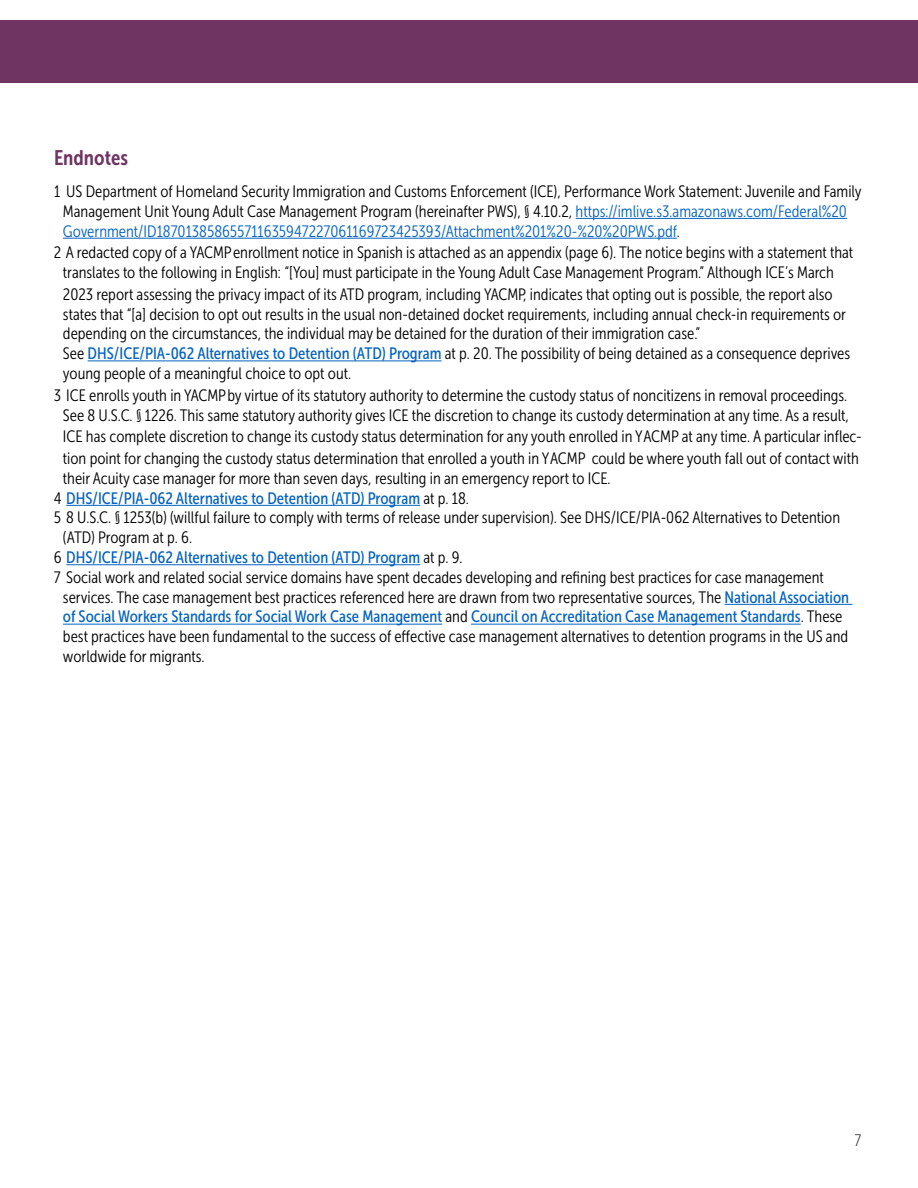
<style>
.page{position:relative;width:918px;height:1188px;background:#fff}
.page>*{position:absolute;margin:0;border:0;box-sizing:border-box;transform-origin:0 0}
.t1{font:21px "Museo Sans Cond 700";color:#6f3462}
.t2{font:16.5px/19.8px "Museo Sans Cond 300";color:#000}
.t3{font:16.5px "Museo Sans Cond 500";color:#0563c1}
.t4{font:16.5px "Museo Sans Cond 100";color:#000}
.s1{color:#0563c1}
.s2{font-family:"Museo Sans Cond 500";color:#0563c1}
.s3{font-family:"Museo Sans Cond 300";color:#000}
</style>
<div class="page">
<div style="left:0;top:20px;width:918px;height:62px;background:#6f3462"></div>
<hr style="left:576px;top:218px;width:271px;height:1px;background:#0563c1">
<hr style="left:63px;top:238px;width:614px;height:1px;background:#0563c1">
<hr style="left:88px;top:360px;width:354px;height:1px;background:#0563c1">
<hr style="left:66px;top:505px;width:354px;height:1px;background:#0563c1">
<hr style="left:66px;top:564px;width:354px;height:1px;background:#0563c1">
<hr style="left:725px;top:604px;width:127px;height:1px;background:#0563c1">
<hr style="left:63px;top:624px;width:379px;height:1px;background:#0563c1">
<hr style="left:471px;top:624px;width:330px;height:1px;background:#0563c1">
<p class="t1" style="left:54px;top:146px;width:76px">Endnotes</p>
<p class="t2" style="left:63px;top:182px;width:800px;text-indent:-9px">1 US Department of Homeland Security Immigration and Customs Enforcement (ICE), Performance Work Statement: Juvenile and Family<br>Management Unit Young Adult Case Management Program (hereinafter PWS), § 4.10.2, <span class="s1">https://imlive.s3.amazonaws.com/Federal%20<br>Government/ID187013858655711635947227061169723425393/Attachment%201%20-%20%20PWS.pdf</span>.</p>
<p class="t2" style="left:63px;top:243px;width:792px;text-indent:-9px">2 A redacted copy of a YA C M P enrollment notice in Spanish is attached as an appendix (page 6). The notice begins with a statement that translates to the following in English: “[You] must participate in the Young Adult Case Management Program.” Although ICE’s March</p>
<p class="t2" style="left:63px;top:284px;width:789px">2023 report assessing the privacy impact of its ATD program, including YA C M P, indicates that opting out is possible, the report also states that “[a] decision to opt out results in the usual non-detained docket requirements, including annual check-in requirements or depending on the circumstances, the individual may be detained for the duration of their immigration case.”<br>See <span class="s2">DHS/ICE/PIA-062 Alternatives to Detention (ATD) Program</span> at p. 20. The possibility of being detained as a consequence deprives young people of a meaningful choice to opt out.</p>
<p class="t2" style="left:54px;top:385px;width:797px;text-align:center">3 ICE enrolls youth in YA C M P by virtue of its statutory authority to determine the custody status of noncitizens in removal proceedings.<br>See 8 U.S.C. § 1226. This same statutory authority gives ICE the discretion to change its custody determination at any time. As a result,</p>
<p class="t2" style="left:63px;top:426px;width:800px;line-height:21.8px">ICE has complete discretion to change its custody status determination for any youth enrolled in YA C M P at any time. A particular infec&shy;tion point for changing the custody status determination that enrolled a youth in YA C M P could be where youth fall out of contact with</p>
<p class="t2" style="left:63px;top:468px;width:549px">their Acuity case manager for more than seven days, resulting in an emergency report to ICE.</p>
<p class="t3" style="left:54px;top:489px;width:417px"><span class="s3">4</span> DHS/ICE/PIA-062 Alternatives to Detention (ATD) Program <span class="s3">at p. 18.</span></p>
<p class="t2" style="left:63px;top:508px;width:779px;text-indent:-9px">5 8 U.S.C. § 1253(b) (willful failure to comply with terms of release under supervision). See DHS/ICE/PIA-062 Alternatives to Detention (ATD) Program at p. 6.</p>
<p class="t3" style="left:54px;top:548px;width:410px"><span class="s3">6</span> DHS/ICE/PIA-062 Alternatives to Detention (ATD) Program <span class="s3">at p. 9.</span></p>
<p class="t2" style="left:63px;top:567px;width:788px;text-indent:-9px">7 Social work and related social service domains have spent decades developing and refning best practices for case management services. The case management best practices referenced here are drawn from two representative sources, The <span class="s2">National Association of Social Workers Standards for Social Work Case Management</span> and <span class="s2">Council on Accreditation Case Management Standards</span>. These best practices have been fundamental to the success of efective case management alternatives to detention programs in the US and worldwide for migrants.</p>
<p class="t4" style="left:855px;top:1132px;width:8px">7</p>
</div>
